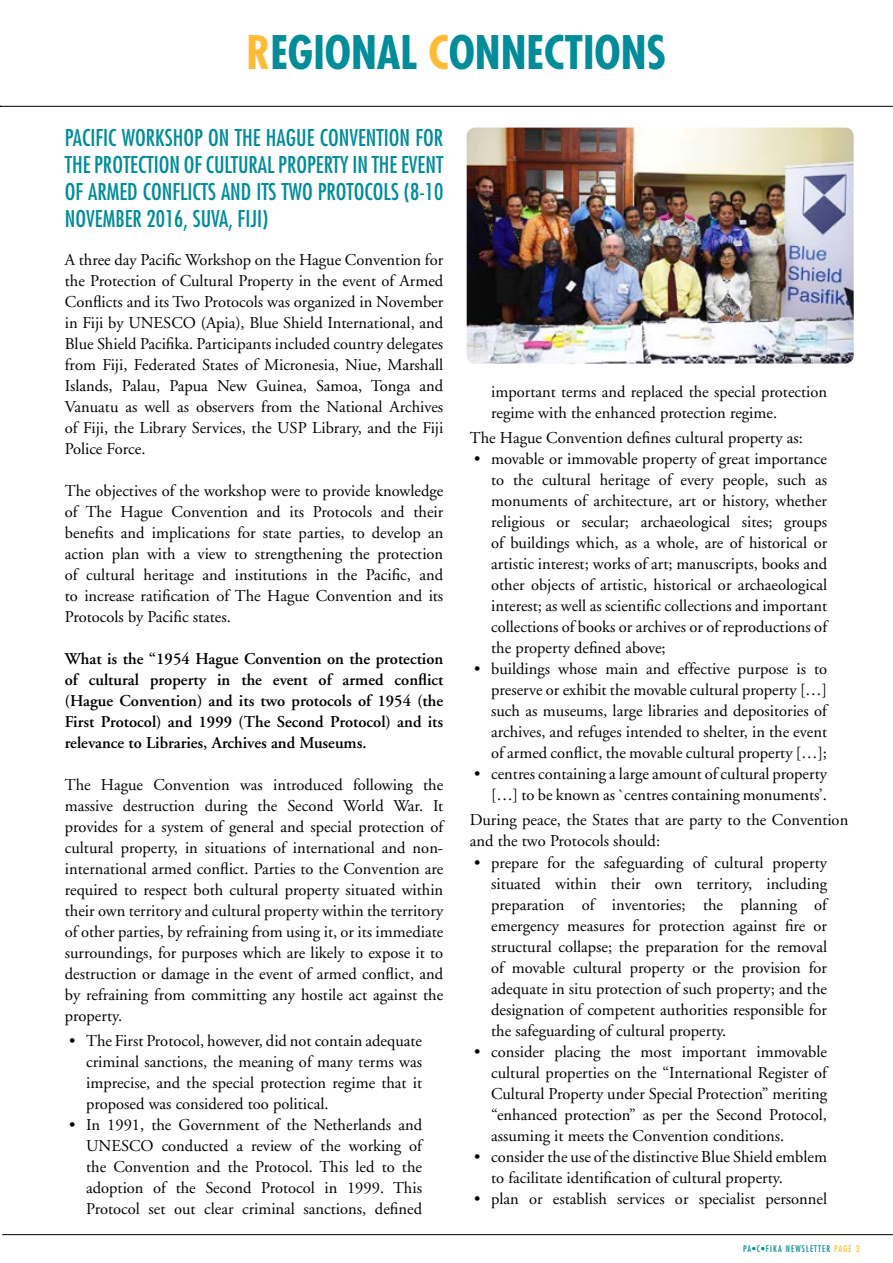
<style>
.page{position:relative;width:893px;height:1263px;background:#fff}
.page>*{position:absolute;margin:0;border:0;box-sizing:border-box;transform-origin:0 0}
.t1{font:700 condensed 45px "Futura";color:#008c99}
.t2{font:condensed 22.5px/27px "Futura";color:#008c99}
.t3{font:16.5px/21px "Adobe Garamond";color:#000;text-align:justify}
.t4{font:600 16.5px/21px "Adobe Garamond";color:#000;text-align:justify}
.t5{font:condensed 9px "Futura";letter-spacing:.12em;color:#008c99}
.s1{color:#ffbb36}
</style>
<div class="page">
<hr style="left:2px;top:1234px;width:891px;height:1px;background:#000">
<hr style="left:0;top:106px;width:893px;height:1px;background:#000">
<img style="left:467px;top:128px;width:387px;height:235px">
<h1 class="t1" style="left:246px;top:23px;width:89px"><span class="s1">R</span>EGIONAL</h1>
<h1 class="t1" style="left:428px;top:23px;width:43px"><span class="s1">C</span>ONNECTIONS</h1>
<h2 class="t2" style="left:65px;top:124px;width:375px;text-indent:57px">WORKSHOP ON THE HAGUE CONVENTION FOR<br>THE PROTECTI</h2>
<h2 class="t2" style="left:65px;top:124px;width:17px">PACIFIC</h2>
<h2 class="t2" style="left:65px;top:151px;width:362px;text-indent:94px">ON OF CULTURAL PROPERTY IN THE EVENT<br>OF ARMED CONFLICTS</h2>
<h2 class="t2" style="left:65px;top:178px;width:380px;text-indent:156px">AN D ITS TWO PROTOCOLS (8-10<br>NOVEMBER 2016, SUVA, FIJI)</h2>
<p class="t3" style="left:65px;top:249px;width:380px">A three day Pacific Workshop on the Hague Convention for the Protection of Cultural Property in the event of Armed Conflicts and its Two Protocols was organized in November in Fiji by UNESCO (Apia), Blue Shield International, and Blue Shield Pacifika. Participants included country delegates from Fiji, Federated States of Micronesia, Niue, Marshall Islands, Palau, Papua New Guinea, Samoa, Tonga and Vanuatu as well as observers from the National Archives of Fiji, the Library Services, the USP Library, and the Fiji Police Force.</p>
<p class="t3" style="left:65px;top:480px;width:380px">The objectives of the workshop were to provide knowledge of The Hague Convention and its Protocols and their benefits and implications for state parties, to develop an action plan with a view to strengthening the protection of cultural heritage and institutions in the Pacific, and to increase ratification of The Hague Convention and its Protocols by Pacific states.</p>
<p class="t4" style="left:65px;top:648px;width:380px">What is the “1954 Hague Convention on the protection of cultural property in the event of armed conflict (Hague Convention) and its two protocols of 1954 (the First Protocol) and 1999 (The Second Protocol) and its relevance to Libraries, Archives and Museums.</p>
<p class="t3" style="left:65px;top:774px;width:380px">The Hague Convention was introduced following the massive destruction during the Second World War. It provides for a system of general and special protection of cultural property, in situations of international and non&shy;international armed conflict. Parties to the Convention are required to respect both cultural property situated within their own territory and cultural property within the territory of other parties, by refraining from using it, or its immediate surroundings, for purposes which are likely to expose it to destruction or damage in the event of armed conflict, and by refraining from committing any hostile act against the property.</p>
<p class="t3" style="left:86px;top:1031px;width:337px;text-indent:-17px">• The First Protocol, however, did not contain adequate criminal sanctions, the meaning of many terms was imprecise, and the special protection regime that it proposed was considered too political.</p>
<p class="t3" style="left:86px;top:1115px;width:337px;text-indent:-17px">• In 1991, the Government of the Netherlands and UNESCO conducted a review of the working of the Convention and the Protocol. This led to the adoption of the Second Protocol in 1999. This Protocol set out clear criminal sanctions, defined</p>
<p class="t3" style="left:491px;top:382px;width:337px">important terms and replaced the special protection regime with the enhanced protection regime.</p>
<p class="t3" style="left:470px;top:428px;width:334px">The Hague Convention defines cultural property as:</p>
<p class="t3" style="left:491px;top:449px;width:337px;text-indent:-17px">• movable or immovable property of great importance to the cultural heritage of every people, such as monuments of architecture, art or history, whether religious or secular; archaeological sites; groups of buildings which, as a whole, are of historical or artistic interest; works of art; manuscripts, books and other objects of artistic, historical or archaeological interest; as well as scientific collections and important collections of books or archives or of reproductions of the property defined above;</p>
<p class="t3" style="left:491px;top:659px;width:337px;text-indent:-17px">• buildings whose main and effective purpose is to preserve or exhibit the movable cultural property […] such as museums, large libraries and depositories of archives, and refuges intended to shelter, in the event of armed conflict, the movable cultural property […];</p>
<p class="t3" style="left:474px;top:764px;width:354px;text-align:right">• centres containing a large amount of cultural property […] to be known as `centres containing monuments’.</p>
<p class="t3" style="left:470px;top:810px;width:380px">During peace, the States that are party to the Convention and the two Protocols should:</p>
<p class="t3" style="left:491px;top:852px;width:337px;text-indent:-17px">• prepare for the safeguarding of cultural property situated within their own territory, including preparation of inventories; the planning of emergency measures for protection against fire or structural collapse; the preparation for the removal of movable cultural property or the provision for adequate in situ protection of such property; and the designation of competent authorities responsible for the safeguarding of cultural property.</p>
<p class="t3" style="left:491px;top:1041px;width:337px;text-indent:-17px">• consider placing the most important immovable cultural properties on the “International Register of Cultural Property under Special Protection” meriting “enhanced protection” as per the Second Protocol, assuming it meets the Convention conditions.</p>
<p class="t3" style="left:491px;top:1146px;width:337px;text-indent:-17px">• consider the use of the distinctive Blue Shield emblem to facilitate identification of cultural property.</p>
<p class="t3" style="left:474px;top:1188px;width:354px">• plan or establish services or specialist personnel</p>
<p class="t5" style="left:743px;top:1243px;width:118px">PA•C•FIKA NEWSLETTER <span class="s1">PAGE 3</span></p>
</div>
